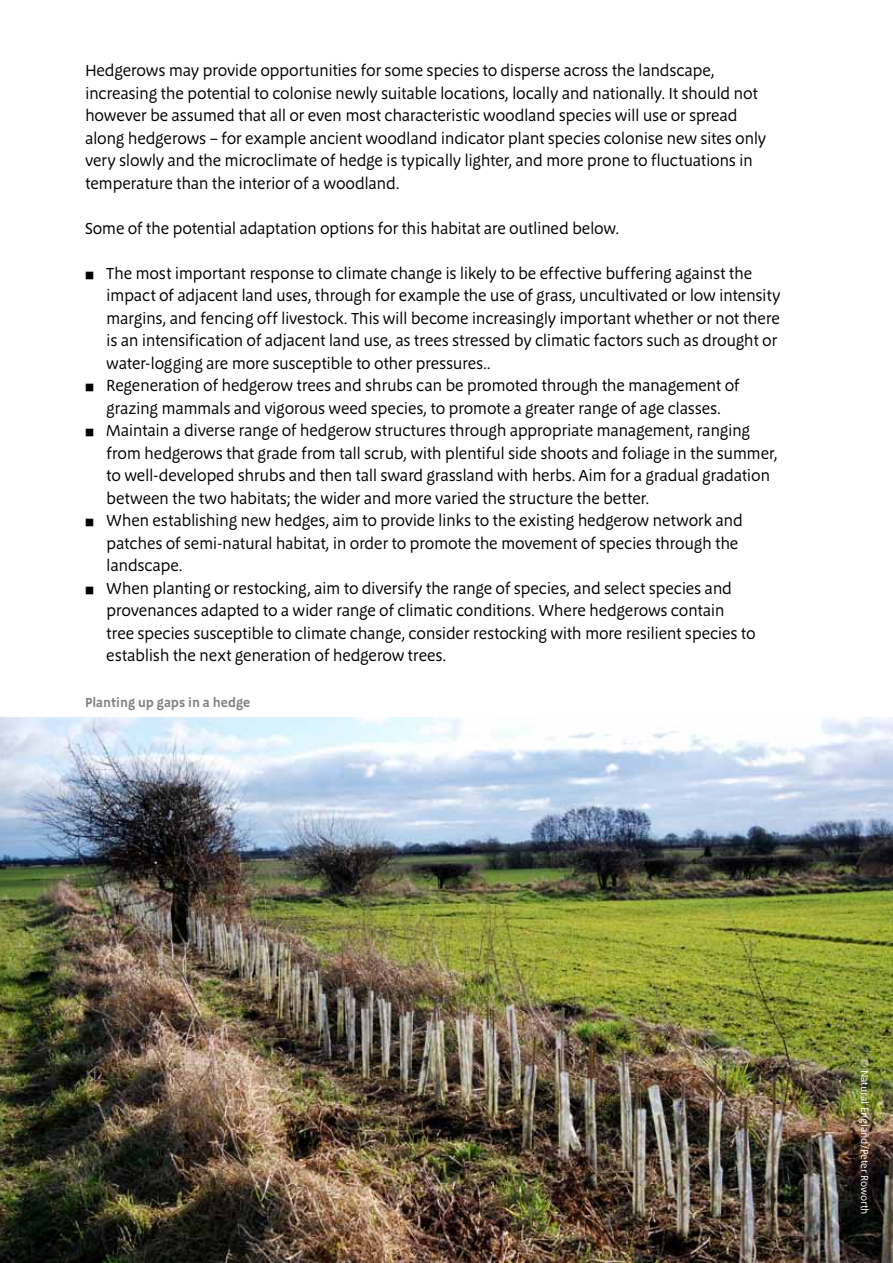
<style>
.page{position:relative;width:893px;height:1263px;background:#fff}
.page>*{position:absolute;margin:0;border:0;box-sizing:border-box;transform-origin:0 0}
.t1{font:16.5px/22.5px "Megano";letter-spacing:-.02em;color:#000}
.t2{font:600 13.5px "Megano";color:#808285}
.t3{font:10.5px "Megano";color:#fff}
</style>
<div class="page">
<img style="left:0;top:717px;width:893px;height:546px">
<p class="t1" style="left:85px;top:59px;width:683px">Hedgerows may provide opportunities for some species to disperse across the landscape, increasing the potential to colonise newly suitable locations, locally and nationally. It should not however be assumed that all or even most characteristic woodland species will use or spread along hedgerows – for example ancient woodland indicator plant species colonise new sites only very slowly and the microclimate of hedge is typically lighter, and more prone to fluctuations in temperature than the interior of a woodland.</p>
<p class="t1" style="left:85px;top:217px;width:536px">Some of the potential adaptation options for this habitat are outlined below.</p>
<p class="t1" style="left:106px;top:262px;width:676px">The most important response to climate change is likely to be effective buffering against the impact of adjacent land uses, through for example the use of grass, uncultivated or low intensity margins, and fencing off livestock. This will become increasingly important whether or not there is an intensification of adjacent land use, as trees stressed by climatic factors such as drought or water-logging are more susceptible to other pressures..<br>Regeneration of hedgerow trees and shrubs can be promoted through the management of grazing mammals and vigorous weed species, to promote a greater range of age classes.<br>Maintain a diverse range of hedgerow structures through appropriate management, ranging from hedgerows that grade from tall scrub, with plentiful side shoots and foliage in the summer, to well-developed shrubs and then tall sward grassland with herbs. Aim for a gradual gradation between the two habitats; the wider and more varied the structure the better.<br>When establishing new hedges, aim to provide links to the existing hedgerow network and patches of semi-natural habitat, in order to promote the movement of species through the landscape.<br>When planting or restocking, aim to diversify the range of species, and select species and provenances adapted to a wider range of climatic conditions. Where hedgerows contain<br>tree species susceptible to climate change, consider restocking with more resilient species to establish the next generation of hedgerow trees.</p>
<p class="t2" style="left:85px;top:695px;width:167px">Planting up gaps in a hedge</p>
<p class="t3" style="left:871px;top:1059px;width:157px;rotate:90deg">© Natural England/Peter Roworth</p>
</div>
